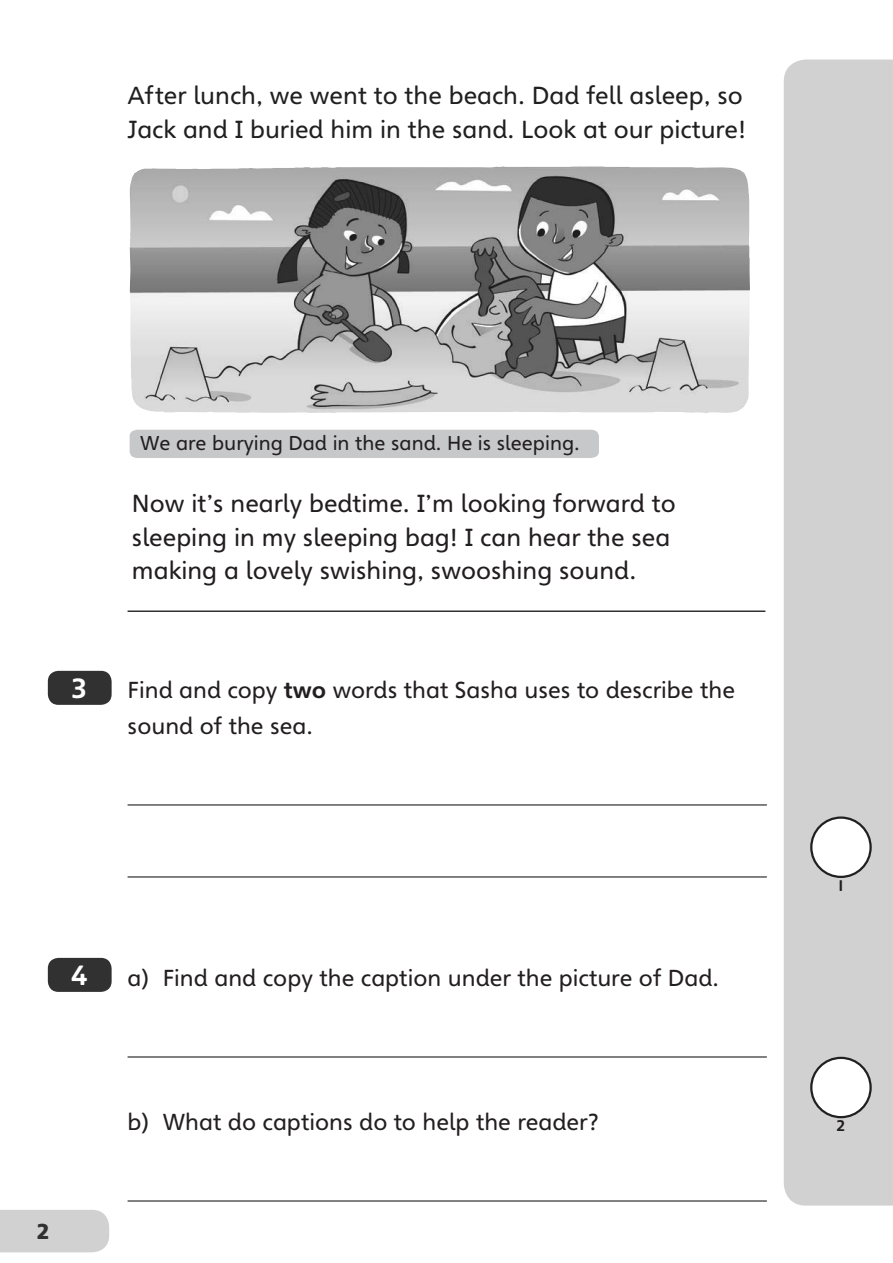
<style>
.page{position:relative;width:893px;height:1263px;background:#fff}
.page>*{position:absolute;margin:0;border:0;box-sizing:border-box;transform-origin:0 0}
.Question_number_styl{font:700 27px "Heinemann Roman Special";color:#fff}
.t1{font:24px/33.6px "Heinemann Roman Special Rm";color:#221e1f}
.base_font{font:24px/34.5px "Heinemann Roman Special Rm";color:#202020}
.Question_number_styl-2{font:22.5px/36px "Heinemann Roman Special Rm";color:#231f20}
.Page_number_style{font:900 21px "Heinemann Roman Special";color:#313131}
.Question_number_styl-3{font:19.5px "Heinemann Roman Special Rm";color:#231f20}
.t2{font:700 15px "Heinemann Roman Special";color:#231f20}
.s1{font-family:"Heinemann Roman Special";font-weight:700}
</style>
<div class="page">
<div style="left:0;top:1210px;width:109px;height:42px;background:#d1d1d1"></div>
<svg style="left:783px;top:59px;width:110px;height:1147px;background:#d3d3d3"></svg>
<hr style="left:128px;top:610px;width:637px;height:2px;background:#313131">
<img style="left:129px;top:167px;width:617px;height:246px">
<hr style="left:128px;top:804px;width:639px;height:1px;background:#202020">
<hr style="left:128px;top:876px;width:639px;height:1px;background:#202020">
<hr style="left:128px;top:1056px;width:639px;height:1px;background:#202020">
<hr style="left:128px;top:1200px;width:639px;height:1px;background:#202020">
<div style="left:48px;top:671px;width:64px;height:34px;background:#313131;border-radius:11px"></div>
<div style="left:811px;top:818px;width:60px;height:59px;background:#fff;border-radius:50%"></div>
<div style="left:810px;top:816px;width:62px;height:62px;border:2px solid #202020;border-radius:50%"></div>
<div style="left:48px;top:958px;width:64px;height:34px;background:#313131;border-radius:11px"></div>
<div style="left:811px;top:1058px;width:60px;height:59px;background:#fff;border-radius:50%"></div>
<div style="left:810px;top:1057px;width:62px;height:61px;border:2px solid #202020;border-radius:50%"></div>
<div style="left:130px;top:430px;width:469px;height:28px;background:#c7c8ca"></div>
<p class="base_font" style="left:127px;top:78px;width:620px">After lunch, we went to the beach. Dad fell asleep, so<br>Jack and I buried him in the sand. Look at our picture!</p>
<h2 class="Question_number_styl" style="left:72px;top:671px;width:16px">3</h2>
<h2 class="Question_number_styl-3" style="left:140px;top:431px;width:441px">We are burying Dad in the sand. He is sleeping.</h2>
<p class="t1" style="left:132px;top:487px;width:545px">Now it’s nearly bedtime. I’m looking forward to sleeping in my sleeping bag! I can hear the sea making a lovely swishing, swooshing sound.</p>
<h2 class="Question_number_styl-2" style="left:128px;top:672px;width:609px">Find and copy <span class="s1">two</span> words that Sasha uses to describe the sound of the sea.</h2>
<h2 class="Question_number_styl" style="left:71px;top:958px;width:18px">4</h2>
<h2 class="Question_number_styl-2" style="left:128px;top:960px;width:593px">a) Find and copy the caption under the picture of Dad.</h2>
<p class="Page_number_style" style="left:37px;top:1218px;width:13px">2</p>
<h2 class="Question_number_styl-2" style="left:128px;top:1104px;width:473px">b) What do captions do to help the reader?</h2>
<p class="t2" style="left:838px;top:876px;width:6px">1</p>
<p class="t2" style="left:837px;top:1116px;width:10px">2</p>
</div>
